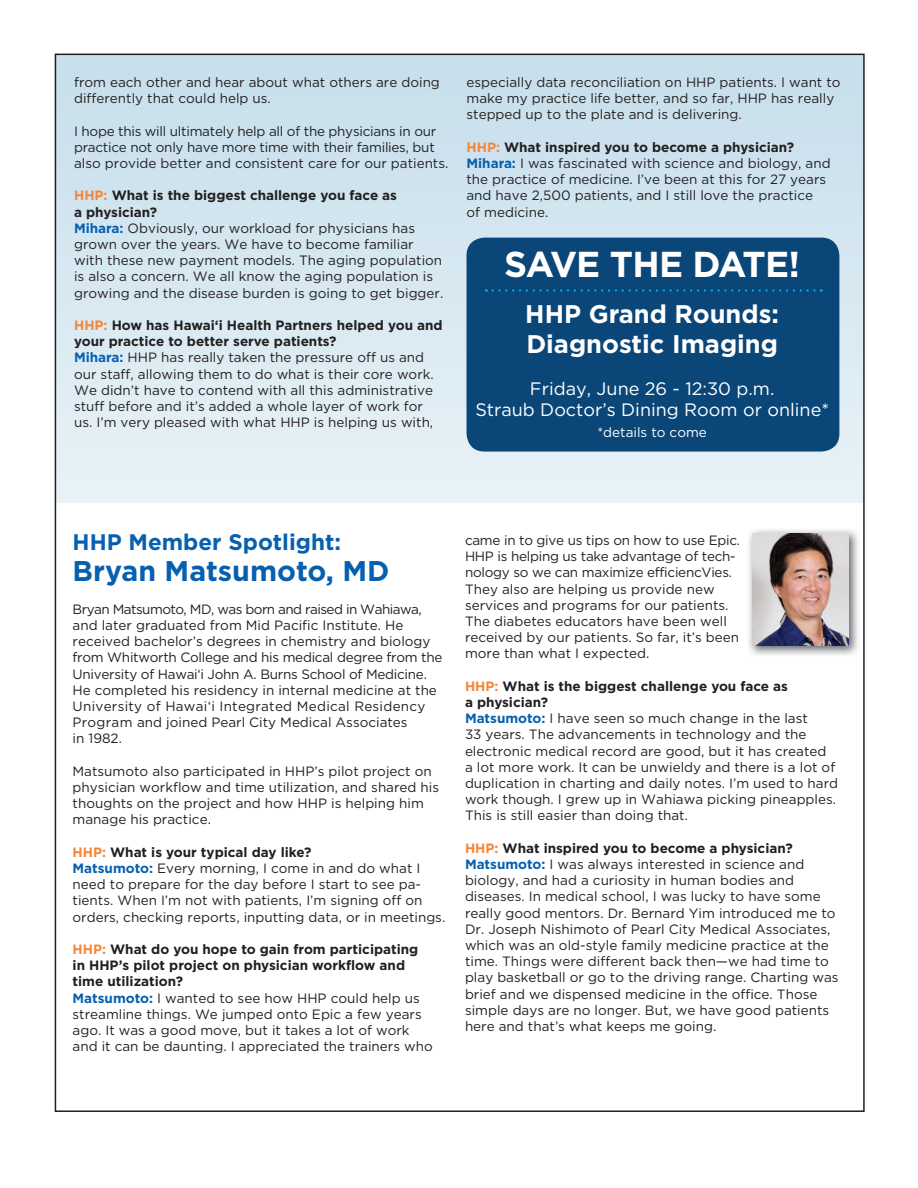
<style>
.page{position:relative;width:918px;height:1188px;background:#fff}
.page>*{position:absolute;margin:0;border:0;box-sizing:border-box;transform-origin:0 0}
.t1{font:700 36px "Gotham";letter-spacing:-.03em;color:#fff}
.t2{font:700 28.5px "Gotham";color:#0760af}
.t3{font:700 25.5px/30.6px "Gotham";color:#fff}
.t4{font:700 22.5px "Gotham";color:#0760af}
.t5{font:18px/21.6px "Gotham";color:#fff;text-align:center}
.t6{font:13.5px/16.2px "Gotham";color:#231f20}
.t7{font:13.5px/16.2px "Gotham";letter-spacing:-.02em;color:#231f20}
.t8{font:13.5px "Gotham";color:#fff}
.s1{font-weight:700;color:#f58638}
.s2{font-weight:700}
.s3{font-weight:700;color:#0760af}
</style>
<div class="page">
<div style="left:55px;top:54px;width:809px;height:448px;background:linear-gradient(to bottom,#c6deeb,#e8f2f7)"></div>
<img style="left:749px;top:530px;width:109px;height:125px">
<img style="left:752px;top:534px;width:97px;height:111px">
<div style="left:466px;top:238px;width:373px;height:214px;background:#0a4778;border-radius:18px"></div>
<svg style="left:493px;top:289px;width:329px;height:3px"></svg>
<p class="t6" style="left:74px;top:74px;width:367px">from each other and hear about what others are doing differently that could help us.</p>
<p class="t7" style="left:74px;top:123px;width:376px">I hope this will ultimately help all of the physicians in our practice not only have more time with their families, but also provide better and consistent care for our patients.</p>
<p class="t6" style="left:74px;top:187px;width:371px"><span class="s1">HHP:</span> <span class="s2">What is the biggest challenge you face as<br>a physician?<br></span><span class="s3">Mihara:</span> Obviously, our workload for physicians has grown over the years. We have to become familiar with these new payment models. The aging population is also a concern. We all know the aging population is growing and the disease burden is going to get bigger.</p>
<p class="t6" style="left:74px;top:317px;width:370px"><span class="s1">HHP:</span> <span class="s2">How has Hawai‘i Health Partners helped you and your practice to better serve patients?<br></span><span class="s3">Mihara:</span> HHP has really taken the pressure off us and our staff, allowing them to do what is their core work.<br>We didn’t have to contend with all this administrative stuff before and it’s added a whole layer of work for us. I’m very pleased with what HHP is helping us with,</p>
<p class="t6" style="left:467px;top:74px;width:376px">especially data reconciliation on HHP patients. I want to make my practice life better, and so far, HHP has really stepped up to the plate and is delivering.</p>
<p class="t6" style="left:467px;top:139px;width:366px"><span class="s1">HHP:</span> <span class="s2">What inspired you to become a physician?<br></span><span class="s3">Mihara:</span> I was fascinated with science and biology, and the practice of medicine. I’ve been at this for 27 years and have 2,500 patients, and I still love the practice<br>of medicine.</p>
<h1 class="t1" style="left:504px;top:244px;width:298px">SAVE THE DATE!</h1>
<h3 class="t3" style="left:525px;top:298px;width:255px">HHP Grand Rounds:<br>Diagnostic Imaging</h3>
<h3 class="t5" style="left:475px;top:377px;width:355px">Friday, June 26 - 12:30 p.m.<br>Straub Doctor’s Dining Room or online*</h3>
<p class="t8" style="left:598px;top:425px;width:111px">*details to come</p>
<h3 class="t4" style="left:73px;top:529px;width:270px">HHP Member Spotlight:</h3>
<h2 class="t2" style="left:73px;top:555px;width:318px">Bryan Matsumoto, MD</h2>
<p class="t6" style="left:73px;top:601px;width:371px">Bryan Matsumoto, MD, was born and raised in Wahiawa, and later graduated from Mid Pacific Institute. He received bachelor’s degrees in chemistry and biology from Whitworth College and his medical degree from the University of Hawai‘i John A. Burns School of Medicine.<br>He completed his residency in internal medicine at the University of Hawai‘i Integrated Medical Residency Program and joined Pearl City Medical Associates<br>in 1982.</p>
<p class="t6" style="left:73px;top:763px;width:368px">Matsumoto also participated in HHP’s pilot project on physician workflow and time utilization, and shared his thoughts on the project and how HHP is helping him manage his practice.</p>
<p class="t6" style="left:73px;top:844px;width:374px"><span class="s1">HHP:</span> <span class="s2">What is your typical day like?<br></span><span class="s3">Matsumoto:</span> Every morning, I come in and do what I need to prepare for the day before I start to see pa&shy;tients. When I’m not with patients, I’m signing off on orders, checking reports, inputting data, or in meetings.</p>
<p class="t6" style="left:73px;top:941px;width:362px"><span class="s1">HHP:</span> <span class="s2">What do you hope to gain from participating in HHP’s pilot project on physician workflow and time utilization?<br></span><span class="s3">Matsumoto:</span> I wanted to see how HHP could help us streamline things. We jumped onto Epic a few years ago. It was a good move, but it takes a lot of work and it can be daunting. I appreciated the trainers who</p>
<p class="t6" style="left:465px;top:532px;width:277px">came in to give us tips on how to use Epic.<br>HHP is helping us take advantage of tech&shy;nology so we can maximize efficiencVies.<br>They also are helping us provide new services and programs for our patients.<br>The diabetes educators have been well received by our patients. So far, it’s been more than what I expected.</p>
<p class="t6" style="left:465px;top:678px;width:375px"><span class="s1">HHP:</span> <span class="s2">What is the biggest challenge you face as<br>a physician?<br></span><span class="s3">Matsumoto:</span> I have seen so much change in the last<br>33 years. The advancements in technology and the electronic medical record are good, but it has created<br>a lot more work. It can be unwieldy and there is a lot of duplication in charting and daily notes. I’m used to hard work though. I grew up in Wahiawa picking pineapples.<br>This is still easier than doing that.</p>
<p class="t6" style="left:465px;top:840px;width:375px"><span class="s1">HHP:</span> <span class="s2">What inspired you to become a physician?<br></span><span class="s3">Matsumoto:</span> I was always interested in science and biology, and had a curiosity in human bodies and diseases. In medical school, I was lucky to have some really good mentors. Dr. Bernard Yim introduced me to Dr. Joseph Nishimoto of Pearl City Medical Associates, which was an old-style family medicine practice at the time. Things were different back then—we had time to play basketball or go to the driving range. Charting was brief and we dispensed medicine in the office. Those simple days are no longer. But, we have good patients here and that’s what keeps me going.</p>
</div>
